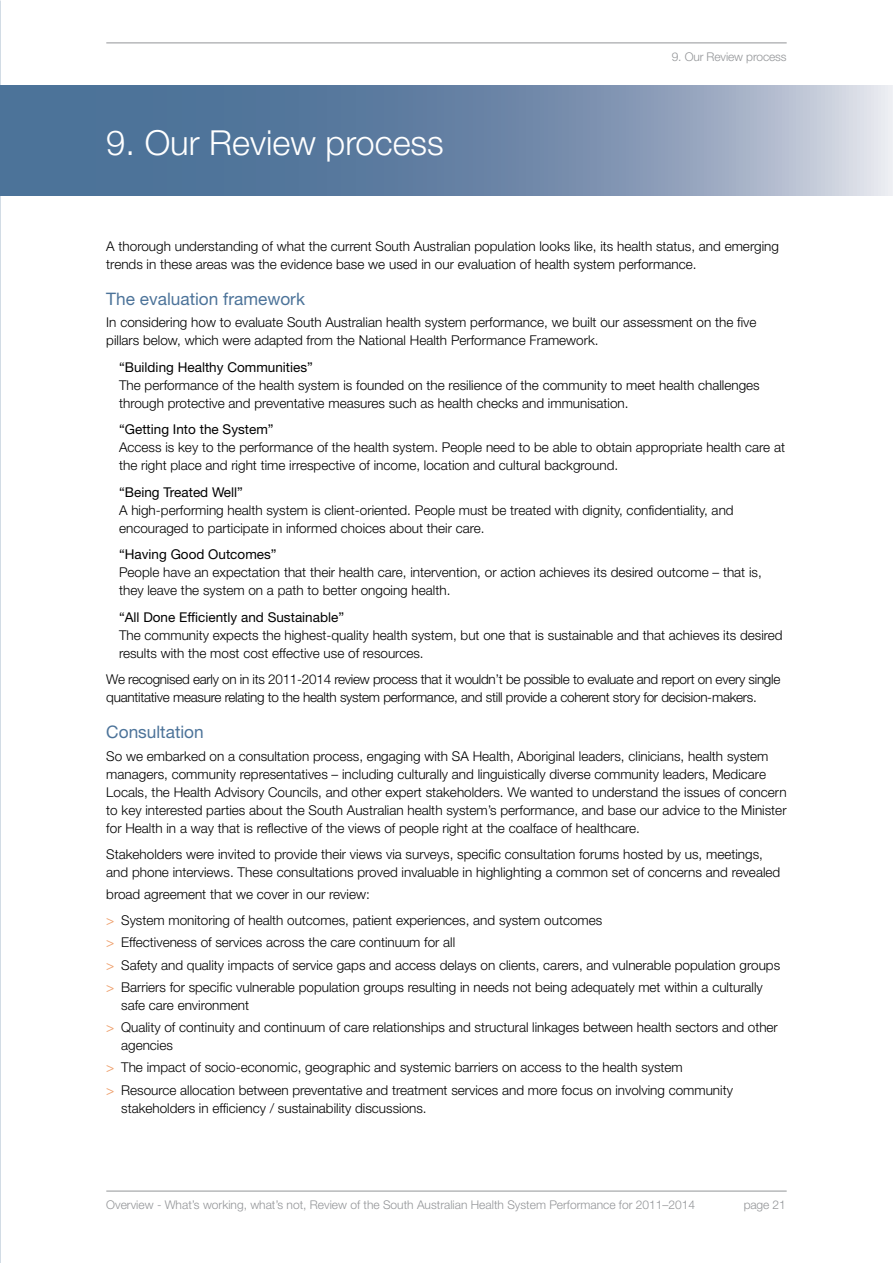
<style>
.page{position:relative;width:893px;height:1263px;background:#fff}
.page>*{position:absolute;margin:0;border:0;box-sizing:border-box;transform-origin:0 0}
.t1{font:300 34.5px "Helvetica Neue";color:#fff}
.t2{font:17.25px "Helvetica Neue";color:#4c7399}
.t3{font:300 13.5px/18px "Helvetica Neue";color:#000}
.t4{font:300 13.5px/18px "Helvetica Neue";letter-spacing:-.02em;color:#000}
.t5{font:13.5px "Helvetica Neue";color:#000}
.t6{font:300 12px "Helvetica Neue";color:#939598}
.s1{font-family:"Frutiger";color:#ee9e6a}
</style>
<div class="page">
<hr style="left:106px;top:1191px;width:681px;height:1px;background:#939598">
<svg style="left:0;top:85px;width:893px;height:111px;background:#758ead"></svg>
<hr style="left:106px;top:43px;width:681px;height:1px;background:#939598">
<h1 class="t1" style="left:106px;top:121px;width:339px">9. Our Review process</h1>
<p class="t6" style="left:672px;top:49px;width:116px">9. Our Review process</p>
<p class="t3" style="left:106px;top:237px;width:674px">A thorough understanding of what the current South Australian population looks like, its health status, and emerging trends in these areas was the evidence base we used in our evaluation of health system performance.</p>
<p class="t2" style="left:106px;top:289px;width:200px">The evaluation framework</p>
<p class="t3" style="left:106px;top:313px;width:652px">In considering how to evaluate South Australian health system performance, we built our assessment on the five pillars below, which were adapted from the National Health Performance Framework.</p>
<p class="t5" style="left:119px;top:359px;width:195px">“Building Healthy Communities”</p>
<p class="t3" style="left:119px;top:376px;width:642px">The performance of the health system is founded on the resilience of the community to meet health challenges through protective and preventative measures such as health checks and immunisation.</p>
<p class="t5" style="left:119px;top:421px;width:156px">“Getting Into the System”</p>
<p class="t3" style="left:119px;top:438px;width:667px">Access is key to the performance of the health system. People need to be able to obtain appropriate health care at the right place and right time irrespective of income, location and cultural background.</p>
<p class="t5" style="left:119px;top:484px;width:125px">“Being Treated Well”</p>
<p class="t3" style="left:119px;top:501px;width:616px">A high-performing health system is client-oriented. People must be treated with dignity, confidentiality, and encouraged to participate in informed choices about their care.</p>
<p class="t5" style="left:119px;top:546px;width:159px">“Having Good Outcomes”</p>
<p class="t3" style="left:119px;top:563px;width:644px">People have an expectation that their health care, intervention, or action achieves its desired outcome – that is, they leave the system on a path to better ongoing health.</p>
<p class="t5" style="left:119px;top:609px;width:227px">“All Done Efficiently and Sustainable”</p>
<p class="t3" style="left:119px;top:626px;width:665px">The community expects the highest-quality health system, but one that is sustainable and that achieves its desired results with the most cost effective use of resources.</p>
<p class="t4" style="left:106px;top:670px;width:676px">We recognised early on in its 2011-2014 review process that it wouldn’t be possible to evaluate and report on every single quantitative measure relating to the health system performance, and still provide a coherent story for decision-makers.</p>
<p class="t2" style="left:106px;top:722px;width:99px">Consultation</p>
<p class="t3" style="left:106px;top:746px;width:682px">So we embarked on a consultation process, engaging with SA Health, Aboriginal leaders, clinicians, health system managers, community representatives – including culturally and linguistically diverse community leaders, Medicare Locals, the Health Advisory Councils, and other expert stakeholders. We wanted to understand the issues of concern to key interested parties about the South Australian health system’s performance, and base our advice to the Minister for Health in a way that is reflective of the views of people right at the coalface of healthcare.</p>
<p class="t3" style="left:106px;top:845px;width:675px">Stakeholders were invited to provide their views via surveys, specific consultation forums hosted by us, meetings, and phone interviews. These consultations proved invaluable in highlighting a common set of concerns and revealed</p>
<p class="t3" style="left:106px;top:880px;width:497px;line-height:26.5px">broad agreement that we cover in our review:<br><span class="s1">&gt;</span> System monitoring of health outcomes, patient experiences, and system outcomes</p>
<p class="t3" style="left:106px;top:931px;width:675px;line-height:22.2px"><span class="s1">&gt;</span> Effectiveness of services across the care continuum for all<br><span class="s1">&gt;</span> Safety and quality impacts of service gaps and access delays on clients, carers, and vulnerable population groups <span class="s1">&gt;</span> Barriers for specific vulnerable population groups resulting in needs not being adequately met within a culturally</p>
<p class="t3" style="left:106px;top:994px;width:673px;line-height:22.2px;text-indent:15px">safe care environment<br><span class="s1">&gt;</span> Quality of continuity and continuum of care relationships and structural linkages between health sectors and other</p>
<p class="t3" style="left:106px;top:1034px;width:628px;line-height:22.2px;text-indent:15px">agencies<br><span class="s1">&gt;</span> The impact of socio-economic, geographic and systemic barriers on access to the health system<br><span class="s1">&gt;</span> Resource allocation between preventative and treatment services and more focus on involving community</p>
<p class="t3" style="left:121px;top:1098px;width:307px">stakeholders in efficiency / sustainability discussions.</p>
<p class="t6" style="left:106px;top:1197px;width:590px">Overview - What’s working, what’s not, Review of the South Australian Health System Performance for 2011–2014</p>
<p class="t6" style="left:744px;top:1197px;width:43px">page 21</p>
</div>
